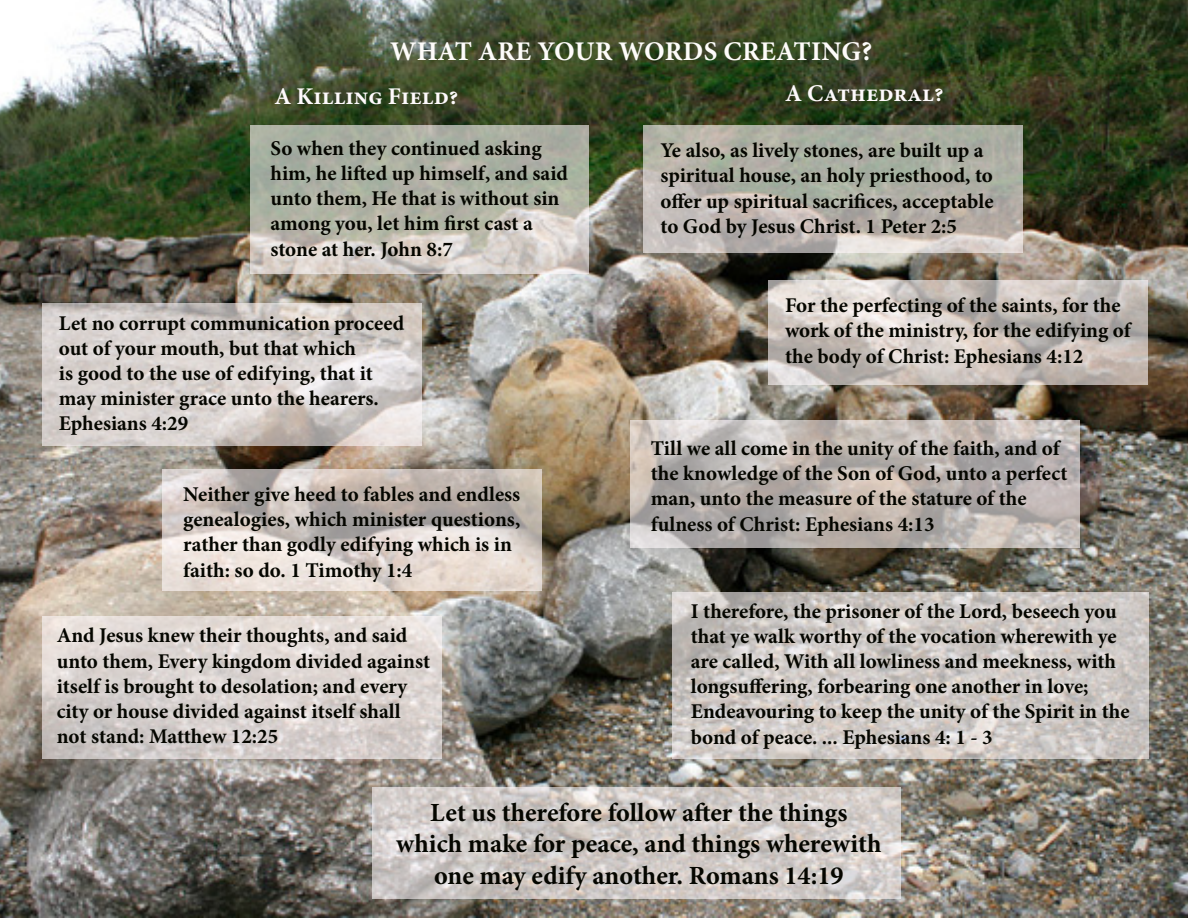
<style>
.page{position:relative;width:1188px;height:918px;background:#fff}
.page>*{position:absolute;margin:0;border:0;box-sizing:border-box;transform-origin:0 0}
.t1{font:700 27px "Minion Pro";letter-spacing:.01em;color:#fefcfa}
.t2{font:700 26.25px/31.5px "Minion Pro";color:#050600;text-align:center}
.t3{font:700 24px "Minion Pro";color:#fefafc}
.t4{font:700 21px/25.2px "Minion Pro";letter-spacing:-.005em;color:#050600}
</style>
<div class="page">
<img style="left:0;top:0;width:1188px;height:918px">
<svg style="left:250px;top:125px;width:338px;height:149px;background:#b9baae"></svg>
<svg style="left:42px;top:303px;width:379px;height:143px;background:#d5cfcc"></svg>
<svg style="left:162px;top:469px;width:379px;height:122px;background:#d2c8c3"></svg>
<svg style="left:42px;top:617px;width:400px;height:142px;background:#dad3d0"></svg>
<svg style="left:644px;top:125px;width:379px;height:127px;background:#b5b3ab"></svg>
<svg style="left:631px;top:420px;width:449px;height:128px;background:#bcb5b1"></svg>
<svg style="left:768px;top:280px;width:379px;height:105px;background:#cac2bc"></svg>
<svg style="left:673px;top:592px;width:476px;height:167px;background:#cdc8c4"></svg>
<svg style="left:372px;top:787px;width:529px;height:111px;background:#d0cac7"></svg>
<p class="t1" style="left:390px;top:32px;width:483px">WHAT ARE YOUR WORDS CREATING?</p>
<p class="t3" style="left:274px;top:80px;width:186px">A Killing Field?</p>
<p class="t3" style="left:785px;top:77px;width:160px">A Cathedral?</p>
<p class="t4" style="left:270px;top:135px;width:299px">So when they continued asking him, he lifted up himself, and said unto them, He that is without sin among you, let him first cast a stone at her. John 8:7</p>
<p class="t4" style="left:661px;top:138px;width:335px">Ye also, as lively stones, are built up a spiritual house, an holy priesthood, to offer up spiritual sacrifices, acceptable to God by Jesus Christ. 1 Peter 2:5</p>
<p class="t4" style="left:59px;top:310px;width:347px">Let no corrupt communication proceed out of your mouth, but that which<br>is good to the use of edifying, that it may minister grace unto the hearers.<br>Ephesians 4:29</p>
<p class="t4" style="left:183px;top:481px;width:339px">Neither give heed to fables and endless genealogies, which minister questions, rather than godly edifying which is in faith: so do. 1 Timothy 1:4</p>
<p class="t4" style="left:57px;top:623px;width:375px">And Jesus knew their thoughts, and said unto them, Every kingdom divided against itself is brought to desolation; and every city or house divided against itself shall not stand: Matthew 12:25</p>
<p class="t4" style="left:785px;top:293px;width:347px">For the perfecting of the saints, for the work of the ministry, for the edifying of the body of Christ: Ephesians 4:12</p>
<p class="t4" style="left:651px;top:435px;width:418px">Till we all come in the unity of the faith, and of the knowledge of the Son of God, unto a perfect man, unto the measure of the stature of the fulness of Christ: Ephesians 4:13</p>
<p class="t4" style="left:691px;top:598px;width:440px">I therefore, the prisoner of the Lord, beseech you that ye walk worthy of the vocation wherewith ye are called, With all lowliness and meekness, with longsuffering, forbearing one another in love; Endeavouring to keep the unity of the Spirit in the bond of peace. ... Ephesians 4: 1 - 3</p>
<p class="t2" style="left:396px;top:796px;width:487px">Let us therefore follow after the things which make for peace, and things wherewith one may edify another. Romans 14:19</p>
</div>
